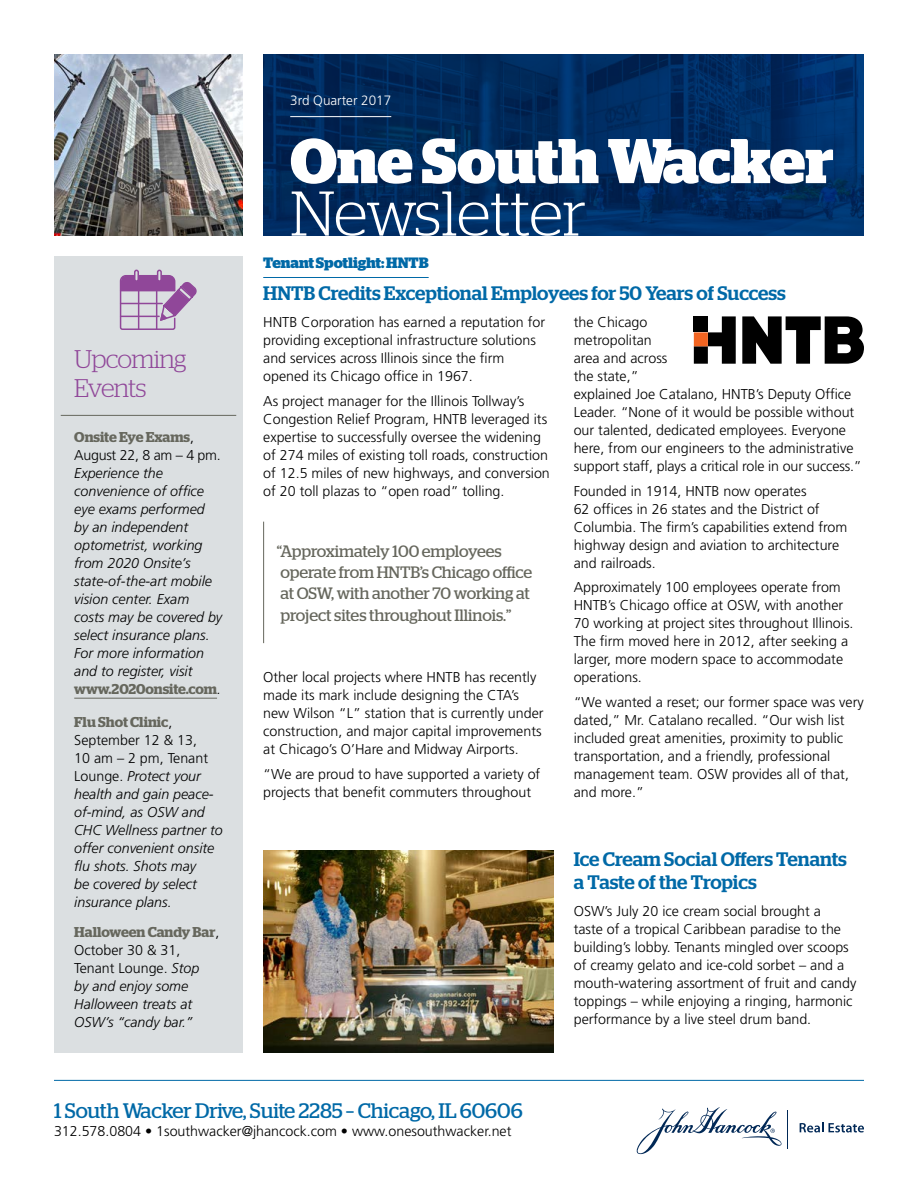
<style>
.page{position:relative;width:918px;height:1188px;background:#fff}
.page>*{position:absolute;margin:0;border:0;box-sizing:border-box;transform-origin:0 0}
.t1{font:700 63px "Stag";letter-spacing:-.005em;color:#fff}
.t2{font:300 63px "Stag";letter-spacing:-.01em;color:#fff}
.t3{font:300 25.5px/28.5px "Stag";letter-spacing:-.035em;color:#904799}
.t4{font:21px "Stag";letter-spacing:-.005em;color:#0069a7}
.t5{font:500 19.5px/22.5px "Stag";color:#0069a7}
.t6{font:16.5px/21px "Stag";letter-spacing:-.01em;color:#66675d}
.t7{font:700 15px "Stag";letter-spacing:-.005em;color:#0069a7}
.t8{font:300 14.25px/18px "Frutiger LT Std";color:#000}
.t9{font:italic 300 14.25px/18px "Frutiger LT Std";color:#000}
.t10{font:600 14.25px "Stag";color:#66675d}
.t11{font:300 14.25px "Frutiger LT Std";letter-spacing:-.02em;color:#000}
.t12{font:300 13.5px "Frutiger LT Std";color:#fff}
.s1{font-family:"Frutiger LT Std";font-weight:300;color:#000}
.s2{font-family:"Frutiger LT Std";font-weight:300;font-style:italic;color:#000}
.s3{font-style:normal}
</style>
<div class="page">
<svg style="left:637px;top:1107px;width:145px;height:47px"></svg>
<hr style="left:787px;top:1111px;width:1px;height:38px;background:#002856">
<svg style="left:800px;top:1123px;width:64px;height:9px"></svg>
<div style="left:54px;top:256px;width:189px;height:797px;background:#dbdfe1"></div>
<hr style="left:61px;top:415px;width:175px;height:1px;background:#66675d">
<hr style="left:263px;top:277px;width:166px;height:1px;background:#0069a7">
<hr style="left:74px;top:698px;width:143px;height:1px;background:#66675d">
<hr style="left:54px;top:1080px;width:810px;height:1px;background:#0069a7">
<img style="left:263px;top:850px;width:291px;height:203px">
<hr style="left:263px;top:522px;width:1px;height:121px;background:#66675d">
<svg style="left:119px;top:270px;width:78px;height:60px"></svg>
<img style="left:54px;top:54px;width:189px;height:181px">
<svg style="left:263px;top:54px;width:601px;height:181px;background:#002b5f"></svg>
<hr style="left:290px;top:116px;width:101px;height:1px;background:#fff">
<div style="left:694px;top:346px;width:14px;height:18px;background:#000"></div>
<svg style="left:708px;top:316px;width:28px;height:48px"></svg>
<div style="left:694px;top:316px;width:14px;height:16px;background:#000"></div>
<div style="left:694px;top:332px;width:14px;height:14px;background:#f26522"></div>
<svg style="left:742px;top:316px;width:122px;height:48px"></svg>
<p class="t12" style="left:290px;top:92px;width:103px">3rd Quarter 2017</p>
<h2 class="t3" style="left:74px;top:345px;width:114px">Upcoming<br>Events</h2>
<p class="t10" style="left:74px;top:428px;width:121px">Onsite Eye Exams<span class="s1">,</span></p>
<p class="t11" style="left:74px;top:447px;width:148px">August 22, 8 am – 4 pm.</p>
<p class="t9" style="left:74px;top:464px;width:150px">Experience the convenience of office eye exams performed by an independent optometrist, working from 2020 Onsite’s state-of-the-art mobile vision center. Exam costs may be covered by select insurance plans.<br>For more information and to register, visit</p>
<p class="t10" style="left:74px;top:680px;width:148px">www.2020onsite.com<span class="s2">.</span></p>
<p class="t10" style="left:74px;top:714px;width:100px">Flu Shot Clinic<span class="s1">,</span></p>
<p class="t9" style="left:74px;top:732px;width:150px"><span class="s3">September 12 &amp; 13,<br>10 am – 2 pm, Tenant<br>Lounge.</span> Protect your health and gain peace&shy;of-mind, as OSW and<br>CHC Wellness partner to offer convenient onsite flu shots. Shots may<br>be covered by select insurance plans.</p>
<p class="t10" style="left:74px;top:923px;width:147px">Halloween Candy Bar<span class="s1">,</span></p>
<p class="t9" style="left:74px;top:941px;width:127px"><span class="s3">October 30 &amp; 31,<br>Tenant Lounge.</span> Stop by and enjoy some<br>Halloween treats at<br>OSW’s “candy bar.”</p>
<h1 class="t1" style="left:290px;top:124px;width:545px">One South Wacker</h1>
<h1 class="t2" style="left:290px;top:178px;width:298px">Newsletter</h1>
<p class="t7" style="left:263px;top:254px;width:167px">Tenant Spotlight: HNTB</p>
<h3 class="t5" style="left:263px;top:282px;width:524px">HNTB Credits Exceptional Employees for 50 Years of Success</h3>
<p class="t8" style="left:263px;top:313px;width:283px">HNTB Corporation has earned a reputation for providing exceptional infrastructure solutions and services across Illinois since the firm opened its Chicago office in 1967.</p>
<p class="t8" style="left:263px;top:392px;width:288px">As project manager for the Illinois Tollway’s Congestion Relief Program, HNTB leveraged its expertise to successfully oversee the widening of 274 miles of existing toll roads, construction of 12.5 miles of new highways, and conversion of 20 toll plazas to “open road” tolling.</p>
<p class="t8" style="left:574px;top:313px;width:290px">the Chicago<br>metropolitan<br>area and across<br>the state,”<br>explained Joe Catalano, HNTB’s Deputy Office<br>Leader. “None of it would be possible without our talented, dedicated employees. Everyone here, from our engineers to the administrative support staff, plays a critical role in our success.”</p>
<p class="t8" style="left:574px;top:482px;width:275px">Founded in 1914, HNTB now operates<br>62 offices in 26 states and the District of Columbia. The firm’s capabilities extend from highway design and aviation to architecture and railroads.</p>
<p class="t8" style="left:574px;top:579px;width:281px">Approximately 100 employees operate from HNTB’s Chicago office at OSW, with another 70 working at project sites throughout Illinois.<br>The firm moved here in 2012, after seeking a larger, more modern space to accommodate operations.</p>
<p class="t8" style="left:574px;top:693px;width:292px">“We wanted a reset; our former space was very dated,” Mr. Catalano recalled. “Our wish list included great amenities, proximity to public transportation, and a friendly, professional management team. OSW provides all of that, and more.”</p>
<p class="t6" style="left:277px;top:541px;width:257px">“Approximately 100 employees operate from HNTB’s Chicago office at OSW, with another 70 working at project sites throughout Illinois.”</p>
<p class="t8" style="left:263px;top:669px;width:282px">Other local projects where HNTB has recently made its mark include designing the CTA’s new Wilson “L” station that is currently under construction, and major capital improvements at Chicago’s O’Hare and Midway Airports.</p>
<p class="t8" style="left:263px;top:765px;width:279px">“We are proud to have supported a variety of projects that benefit commuters throughout</p>
<h3 class="t5" style="left:574px;top:848px;width:275px">Ice Cream Social Offers Tenants a Taste of the Tropics</h3>
<p class="t8" style="left:574px;top:902px;width:284px">OSW’s July 20 ice cream social brought a<br>taste of a tropical Caribbean paradise to the building’s lobby. Tenants mingled over scoops of creamy gelato and ice-cold sorbet – and a mouth-watering assortment of fruit and candy toppings – while enjoying a ringing, harmonic performance by a live steel drum band.</p>
<h3 class="t4" style="left:54px;top:1099px;width:470px">1 South Wacker Drive, Suite 2285 – Chicago, IL 60606</h3>
<p class="t8" style="left:54px;top:1123px;width:459px">312.578.0804 • 1southwacker@jhancock.com • www.onesouthwacker.net</p>
</div>
